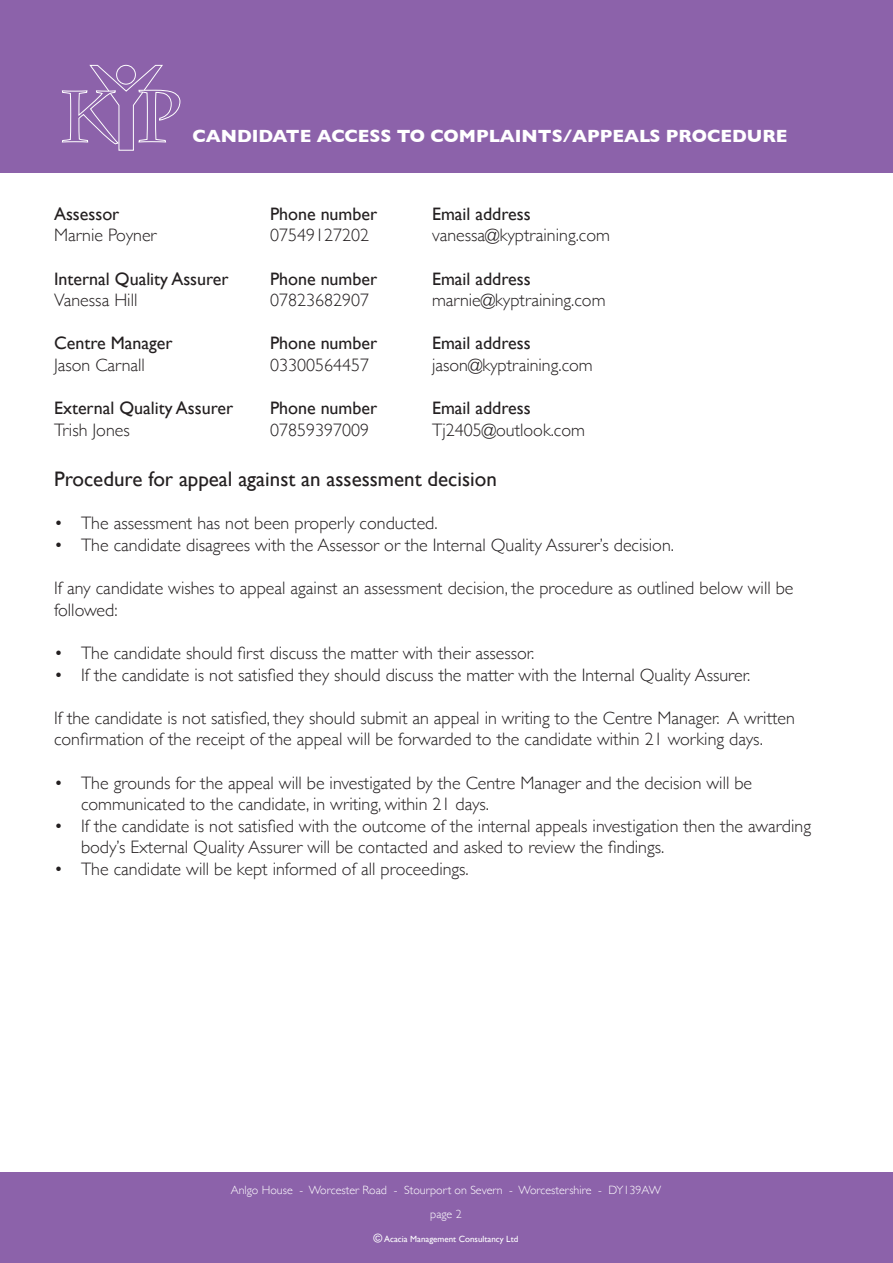
<style>
.page{position:relative;width:893px;height:1263px;background:#fff}
.page>*{position:absolute;margin:0;border:0;box-sizing:border-box;transform-origin:0 0}
.t1{font:21px "Gill Sans";color:#231f20}
.t2{font:300 18px/21.6px "Gill Sans";color:#231f20}
.t3{font:18px "Gill Sans";color:#231f20}
.t4{font:700 18px "Gill Sans";color:#fff}
.t5{font:300 12px "Gill Sans";color:#fff}
.t6{font:9px "Gill Sans";color:#fff}
.s1{font-size:12px}
</style>
<div class="page">
<div style="left:0;top:1172px;width:893px;height:91px;background:#8c62aa"></div>
<div style="left:0;top:0;width:893px;height:172px;background:#8c62aa"></div>
<svg style="left:62px;top:65px;width:119px;height:86px"></svg>
<p class="t4" style="left:192px;top:121px;width:597px">CANDIDATE ACCESS TO COMPLAINTS/APPEALS PROCEDURE</p>
<p class="t3" style="left:54px;top:203px;width:67px">Assessor</p>
<p class="t3" style="left:270px;top:203px;width:109px">Phone number</p>
<p class="t3" style="left:432px;top:203px;width:100px">Email address</p>
<p class="t2" style="left:54px;top:224px;width:104px">Marnie Poyner</p>
<p class="t2" style="left:270px;top:224px;width:100px">07549127202</p>
<p class="t2" style="left:432px;top:224px;width:179px">vanessa@kyptraining.com</p>
<p class="t3" style="left:54px;top:268px;width:176px">Internal Quality Assurer</p>
<p class="t3" style="left:270px;top:268px;width:109px">Phone number</p>
<p class="t3" style="left:432px;top:268px;width:100px">Email address</p>
<p class="t2" style="left:54px;top:289px;width:85px">Vanessa Hill</p>
<p class="t2" style="left:270px;top:289px;width:100px">07823682907</p>
<p class="t2" style="left:432px;top:289px;width:175px">marnie@kyptraining.com</p>
<p class="t3" style="left:54px;top:333px;width:120px">Centre Manager</p>
<p class="t3" style="left:270px;top:333px;width:109px">Phone number</p>
<p class="t3" style="left:432px;top:333px;width:100px">Email address</p>
<p class="t2" style="left:54px;top:353px;width:92px">Jason Carnall</p>
<p class="t2" style="left:270px;top:353px;width:100px">03300564457</p>
<p class="t2" style="left:432px;top:353px;width:162px">jason@kyptraining.com</p>
<p class="t3" style="left:54px;top:397px;width:181px">External Quality Assurer</p>
<p class="t3" style="left:270px;top:397px;width:109px">Phone number</p>
<p class="t3" style="left:432px;top:397px;width:100px">Email address</p>
<p class="t2" style="left:54px;top:418px;width:77px">Trish Jones</p>
<p class="t2" style="left:270px;top:418px;width:100px">07859397009</p>
<p class="t2" style="left:432px;top:418px;width:155px">Tj2405@outlook.com</p>
<p class="t1" style="left:54px;top:467px;width:444px">Procedure for appeal against an assessment decision</p>
<p class="t2" style="left:54px;top:512px;width:385px">• The assessment has not been properly conducted.</p>
<p class="t2" style="left:54px;top:533px;width:621px">• The candidate disagrees with the Assessor or the Internal Quality Assurer’s decision.</p>
<p class="t2" style="left:54px;top:577px;width:741px">If any candidate wishes to appeal against an assessment decision, the procedure as outlined below will be followed:</p>
<p class="t2" style="left:54px;top:641px;width:482px">• The candidate should first discuss the matter with their assessor.</p>
<p class="t2" style="left:54px;top:663px;width:698px">• If the candidate is not satisfied they should discuss the matter with the Internal Quality Assurer.</p>
<p class="t2" style="left:54px;top:706px;width:742px">If the candidate is not satisfied, they should submit an appeal in writing to the Centre Manager. A written confirmation of the receipt of the appeal will be forwarded to the candidate within 21 working days.</p>
<p class="t2" style="left:81px;top:771px;width:673px;text-indent:-27px">• The grounds for the appeal will be investigated by the Centre Manager and the decision will be communicated to the candidate, in writing, within 21 days.</p>
<p class="t2" style="left:81px;top:814px;width:731px;text-indent:-27px">• If the candidate is not satisfied with the outcome of the internal appeals investigation then the awarding body’s External Quality Assurer will be contacted and asked to review the findings.</p>
<p class="t2" style="left:54px;top:857px;width:416px">• The candidate will be kept informed of all proceedings.</p>
<p class="t5" style="left:231px;top:1180px;width:432px">Anlgo House - Worcester Road - Stourport on Severn - Worcestershire - DY139AW</p>
<p class="t5" style="left:430px;top:1204px;width:33px">page 2</p>
<p class="t6" style="left:374px;top:1233px;width:146px"><span class="s1">©</span> Acacia Management Consultancy Ltd</p>
</div>
